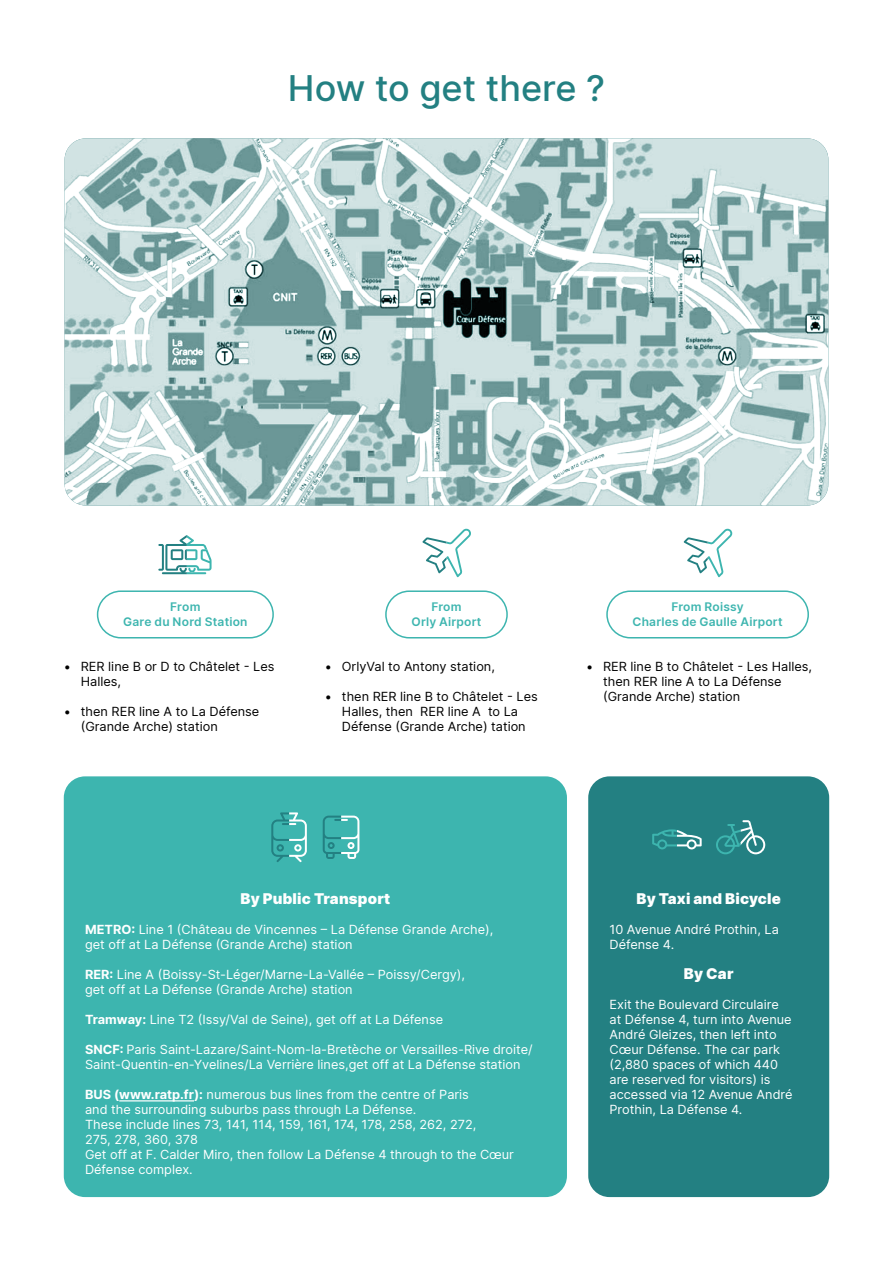
<style>
.page{position:relative;width:893px;height:1263px;background:#fff}
.page>*{position:absolute;margin:0;border:0;box-sizing:border-box;transform-origin:0 0}
.t1{font:500 36px "Inter";color:#238082}
.t2{font:900 15px "Inter";letter-spacing:.01em;color:#fff}
.t3{font:12.75px/15px "Inter";color:#fff}
.t4{font:12.75px/15px "Inter";color:#000}
.t5{font:600 12px/15px "Inter";letter-spacing:.02em;color:#3db5af;text-align:center}
.s1{font-weight:700}
</style>
<div class="page">
<div style="left:97px;top:590px;width:177px;height:48px;border:2px solid #3db5af;border-radius:23px"></div>
<div style="left:385px;top:590px;width:123px;height:48px;border:2px solid #3db5af;border-radius:23px"></div>
<div style="left:606px;top:590px;width:203px;height:48px;border:2px solid #3db5af;border-radius:23px"></div>
<div style="left:64px;top:776px;width:503px;height:421px;background:#3db5af;border-radius:21px"></div>
<hr style="left:119px;top:1100px;width:75px;height:1px;background:#fff">
<div style="left:588px;top:776px;width:241px;height:421px;background:#238082;border-radius:21px"></div>
<svg style="left:158px;top:535px;width:54px;height:39px"></svg>
<svg style="left:271px;top:812px;width:36px;height:50px"></svg>
<svg style="left:323px;top:816px;width:36px;height:43px"></svg>
<svg style="left:684px;top:528px;width:48px;height:49px"></svg>
<svg style="left:422px;top:528px;width:49px;height:49px"></svg>
<svg style="left:716px;top:820px;width:49px;height:34px"></svg>
<svg style="left:652px;top:829px;width:50px;height:20px"></svg>
<svg style="left:65px;top:138px;width:763px;height:367px;background:#b4cccc"></svg>
<h1 class="t1" style="left:288px;top:62px;width:319px">How to get there ?</h1>
<p class="t5" style="left:123px;top:599px;width:126px">From<br>Gare du Nord Station</p>
<p class="t4" style="left:81px;top:659px;width:195px;text-indent:-17px">• RER line B or D to Châtelet - Les<br>Halles,</p>
<p class="t4" style="left:81px;top:704px;width:180px;text-indent:-17px">• then RER line A to La Défense (Grande Arche) station</p>
<p class="t5" style="left:411px;top:599px;width:72px">From<br>Orly Airport</p>
<p class="t4" style="left:325px;top:659px;width:172px">• OrlyVal to Antony station,</p>
<p class="t4" style="left:325px;top:689px;width:214px;text-align:center">• then RER line B to Châtelet - Les<br>Halles, then RER line A to La<br>Défense (Grande Arche) tation</p>
<p class="t5" style="left:632px;top:599px;width:152px">From Roissy<br>Charles de Gaulle Airport</p>
<p class="t4" style="left:603px;top:659px;width:210px;text-indent:-17px">• RER line B to Châtelet - Les Halles, then RER line A to La Défense (Grande Arche) station</p>
<p class="t2" style="left:240px;top:887px;width:151px">By Public Transport</p>
<p class="t3" style="left:85px;top:921px;width:410px"><span class="s1">METRO:</span> Line 1 (Château de Vincennes – La Défense Grande Arche), get off at La Défense (Grande Arche) station</p>
<p class="t3" style="left:85px;top:966px;width:382px"><span class="s1">RER:</span> Line A (Boissy-St-Léger/Marne-La-Vallée – Poissy/Cergy), get off at La Défense (Grande Arche) station</p>
<p class="t3" style="left:85px;top:1011px;width:360px"><span class="s1">Tramway:</span> Line T2 (Issy/Val de Seine), get off at La Défense</p>
<p class="t3" style="left:85px;top:1041px;width:449px"><span class="s1">SNCF:</span> Paris Saint-Lazare/Saint-Nom-la-Bretèche or Versailles-Rive droite/<br>Saint-Quentin-en-Yvelines/La Verrière lines,get off at La Défense station</p>
<p class="t3" style="left:85px;top:1086px;width:430px"><span class="s1">BUS (www.ratp.fr):</span> numerous bus lines from the centre of Paris<br>and the surrounding suburbs pass through La Défense.<br>These include lines 73, 141, 114, 159, 161, 174, 178, 258, 262, 272,<br>275, 278, 360, 378<br>Get off at F. Calder Miro, then follow La Défense 4 through to the Cœur Défense complex.</p>
<p class="t2" style="left:636px;top:887px;width:146px">By Taxi and Bicycle</p>
<p class="t3" style="left:609px;top:921px;width:171px">10 Avenue André Prothin, La<br>Défense 4.</p>
<p class="t2" style="left:684px;top:962px;width:51px">By Car</p>
<p class="t3" style="left:609px;top:996px;width:185px">Exit the Boulevard Circulaire at Défense 4, turn into Avenue<br>André Gleizes, then left into<br>Cœur Défense. The car park (2,880 spaces of which 440 are reserved for visitors) is accessed via 12 Avenue André<br>Prothin, La Défense 4.</p>
</div>
